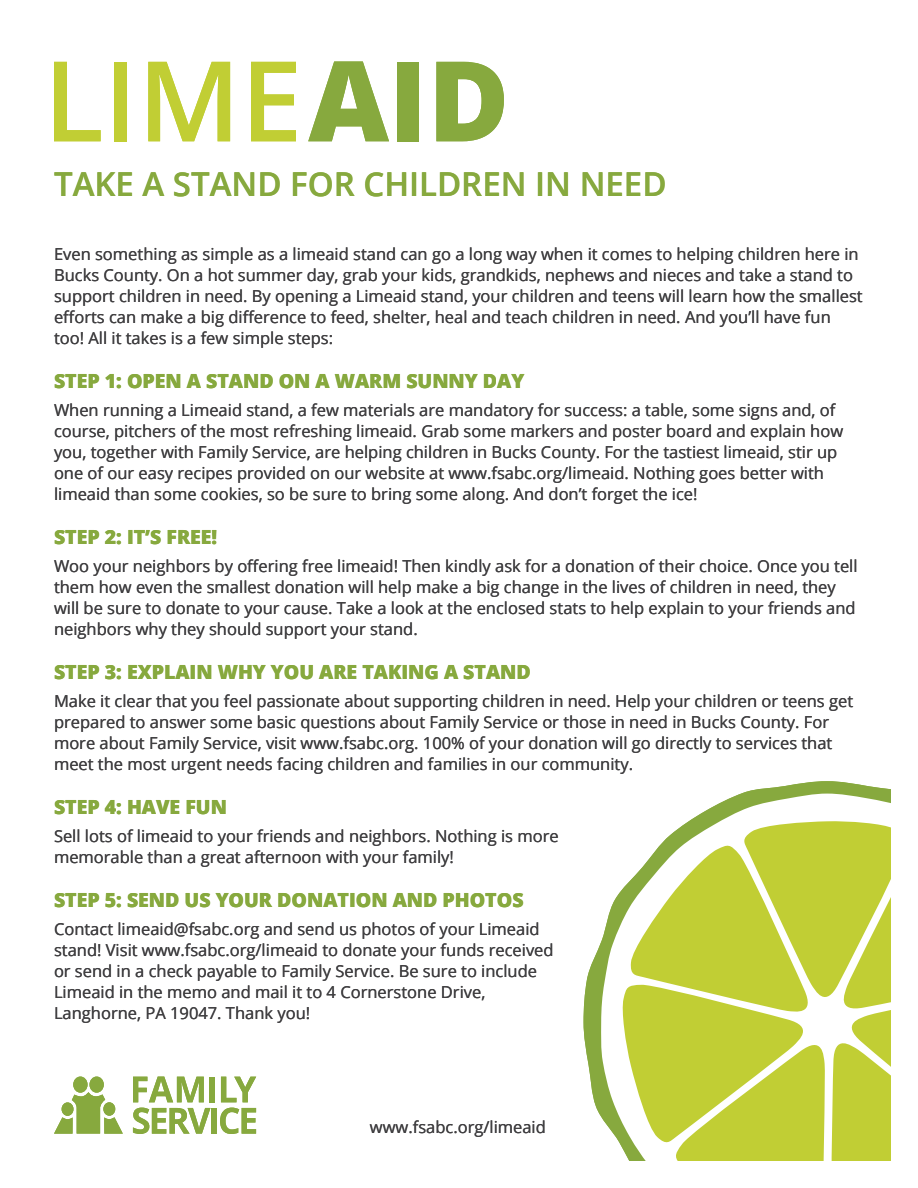
<style>
.page{position:relative;width:918px;height:1188px;background:#fff}
.page>*{position:absolute;margin:0;border:0;box-sizing:border-box;transform-origin:0 0}
.t1{font:600 33px "Open Sans";color:#87a93e}
.t2{font:800 19.5px "Open Sans";color:#87a93e}
.t3{font:16.5px/21px "Open Sans";color:#414042}
</style>
<div class="page">
<svg style="left:54px;top:62px;width:47px;height:79px"></svg>
<div style="left:114px;top:62px;width:13px;height:79px;background:#c1ce34"></div>
<svg style="left:148px;top:62px;width:82px;height:79px"></svg>
<svg style="left:251px;top:62px;width:45px;height:79px"></svg>
<svg style="left:308px;top:61px;width:81px;height:80px"></svg>
<div style="left:398px;top:62px;width:21px;height:79px;background:#87a93e"></div>
<svg style="left:436px;top:62px;width:68px;height:79px"></svg>
<div style="left:73px;top:1077px;width:15px;height:16px;background:#87a93e;border-radius:50%"></div>
<svg style="left:54px;top:1092px;width:69px;height:42px"></svg>
<div style="left:89px;top:1077px;width:15px;height:16px;background:#87a93e;border-radius:50%"></div>
<svg style="left:133px;top:1108px;width:78px;height:26px"></svg>
<div style="left:212px;top:1108px;width:5px;height:26px;background:#87a93e"></div>
<svg style="left:220px;top:1108px;width:36px;height:26px"></svg>
<svg style="left:133px;top:1077px;width:71px;height:25px"></svg>
<div style="left:210px;top:1077px;width:5px;height:25px;background:#87a93e"></div>
<svg style="left:221px;top:1077px;width:35px;height:25px"></svg>
<svg style="left:584px;top:781px;width:307px;height:336px"></svg>
<svg style="left:601px;top:794px;width:290px;height:352px"></svg>
<svg style="left:621px;top:821px;width:270px;height:340px"></svg>
<h1 class="t1" style="left:54px;top:161px;width:614px">TAKE A STAND FOR CHILDREN IN NEED</h1>
<p class="t3" style="left:54px;top:243px;width:810px">Even something as simple as a limeaid stand can go a long way when it comes to helping children here in Bucks County. On a hot summer day, grab your kids, grandkids, nephews and nieces and take a stand to support children in need. By opening a Limeaid stand, your children and teens will learn how the smallest efforts can make a big difference to feed, shelter, heal and teach children in need. And you’ll have fun too! All it takes is a few simple steps:</p>
<p class="t2" style="left:54px;top:366px;width:472px">STEP 1: OPEN A STAND ON A WARM SUNNY DAY</p>
<p class="t3" style="left:54px;top:399px;width:791px">When running a Limeaid stand, a few materials are mandatory for success: a table, some signs and, of course, pitchers of the most refreshing limeaid. Grab some markers and poster board and explain how you, together with Family Service, are helping children in Bucks County. For the tastiest limeaid, stir up one of our easy recipes provided on our website at www.fsabc.org/limeaid. Nothing goes better with limeaid than some cookies, so be sure to bring some along. And don’t forget the ice!</p>
<p class="t2" style="left:54px;top:522px;width:165px">STEP 2: IT’S FREE!</p>
<p class="t3" style="left:54px;top:555px;width:805px">Woo your neighbors by offering free limeaid! Then kindly ask for a donation of their choice. Once you tell them how even the smallest donation will help make a big change in the lives of children in need, they will be sure to donate to your cause. Take a look at the enclosed stats to help explain to your friends and neighbors why they should support your stand.</p>
<p class="t2" style="left:54px;top:657px;width:478px">STEP 3: EXPLAIN WHY YOU ARE TAKING A STAND</p>
<p class="t3" style="left:54px;top:690px;width:801px">Make it clear that you feel passionate about supporting children in need. Help your children or teens get prepared to answer some basic questions about Family Service or those in need in Bucks County. For more about Family Service, visit www.fsabc.org. 100% of your donation will go directly to services that meet the most urgent needs facing children and families in our community.</p>
<p class="t2" style="left:54px;top:792px;width:174px">STEP 4: HAVE FUN</p>
<p class="t3" style="left:54px;top:825px;width:506px">Sell lots of limeaid to your friends and neighbors. Nothing is more memorable than a great afternoon with your family!</p>
<p class="t2" style="left:54px;top:885px;width:471px">STEP 5: SEND US YOUR DONATION AND PHOTOS</p>
<p class="t3" style="left:54px;top:918px;width:501px">Contact limeaid@fsabc.org and send us photos of your Limeaid stand! Visit www.fsabc.org/limeaid to donate your funds received or send in a check payable to Family Service. Be sure to include Limeaid in the memo and mail it to 4 Cornerstone Drive, Langhorne, PA 19047. Thank you!</p>
<p class="t3" style="left:63px;top:306px;width:7px">f</p>
<p class="t3" style="left:243px;top:306px;width:7px">f</p>
<p class="t3" style="left:247px;top:555px;width:7px">f</p>
<p class="t3" style="left:370px;top:1116px;width:178px">www.fsabc.org/limeaid</p>
</div>
